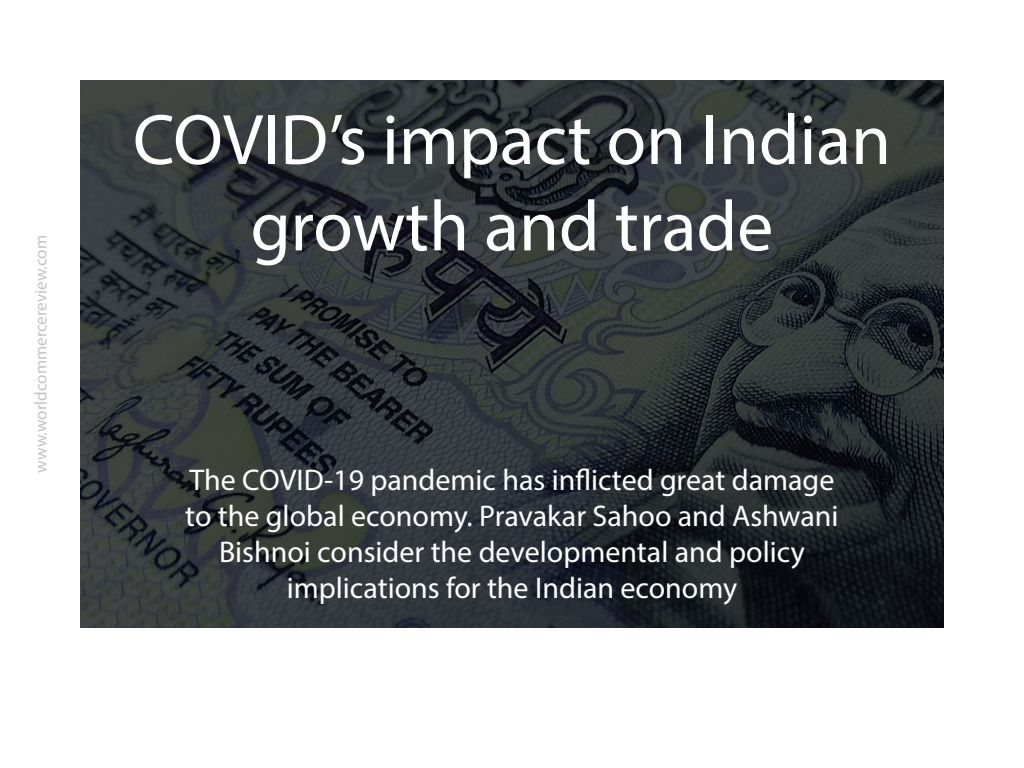
<style>
.page{position:relative;width:1024px;height:768px;background:#fff}
.page>*{position:absolute;margin:0;border:0;box-sizing:border-box;transform-origin:0 0}
.t1{font:72px/86.4px "Myriad Pro";color:#fff;text-align:center}
.t2{font:30px/36px "Myriad Pro";color:#fff;text-align:center}
.t3{font:17px "Myriad Pro";color:#c2c3c3}
</style>
<div class="page">
<img style="left:80px;top:80px;width:864px;height:548px">
<p class="t3" style="left:30px;top:473px;width:239px;rotate:-90deg">www.worldcommercereview.com</p>
<h1 class="t1" style="left:133px;top:96px;width:760px">COVID’s impact on Indian growth and trade</h1>
<p class="t2" style="left:185px;top:461px;width:655px">The COVID-19 pandemic has inflicted great damage to the global economy. Pravakar Sahoo and Ashwani Bishnoi consider the developmental and policy implications for the Indian economy</p>
</div>
